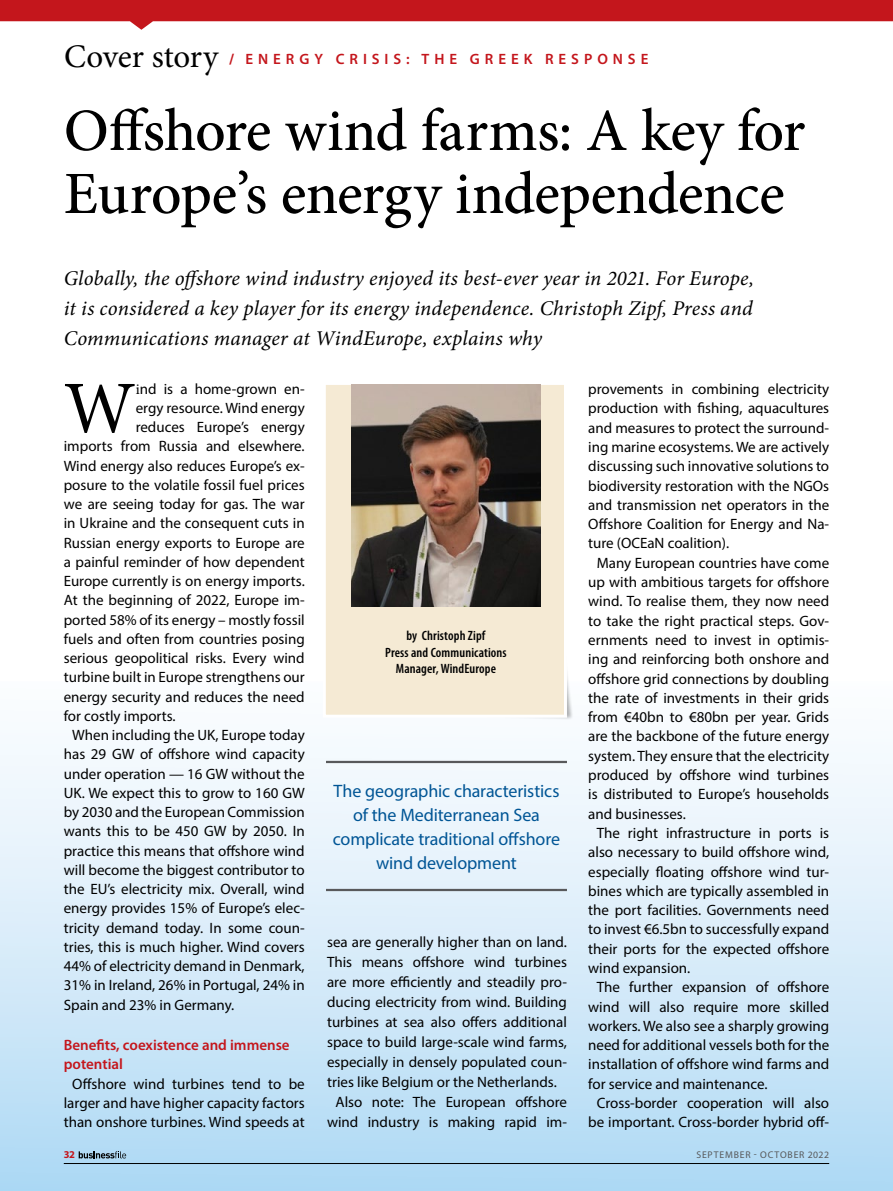
<style>
.page{position:relative;width:893px;height:1191px;background:#fff}
.page>*{position:absolute;margin:0;border:0;box-sizing:border-box;transform-origin:0 0}
.t1{font:74.1px "Minion Pro";color:#000}
.t2{font:500 60px/63px "Minion Pro";letter-spacing:-.015em;color:#000}
.t3{font:italic 21px/30px "Minion Pro";letter-spacing:.005em;color:#000;text-align:justify}
.t4{font:18px/24px "Myriad Pro";letter-spacing:-.005em;color:#005595;text-align:center}
.t5{font:15px/19.2px "Myriad Pro";color:#000;text-align:center}
.t6{font:600 15px "Myriad Pro";letter-spacing:.33em;color:#c4161c}
.t7{font:600 15px/19.2px "Myriad Pro";color:#c4161c}
.t8{font:600 condensed 13.5px/16.2px "Myriad Pro";letter-spacing:.01em;color:#000;text-align:center}
.t9{font:700 10.5px "Myriad Pro";color:#c4161c}
.t10{font:9.75px "Myriad Pro";letter-spacing:.08em;color:#58595b}
.s1{font-family:"Minion Pro";font-weight:400;font-size:33px;color:#000}
.s2{font-weight:700}
.s3{font-family:"Minion Pro"}
</style>
<div class="page">
<svg style="left:0;top:744px;width:893px;height:447px;background:#d4eaf9"></svg>
<hr style="left:64px;top:1163px;width:765px;height:1px;background:#000">
<svg style="left:79px;top:1151px;width:47px;height:7px"></svg>
<div style="left:325px;top:383px;width:249px;height:337px;background:#000;opacity:.3"></div>
<div style="left:323px;top:382px;width:244px;height:335px;background:#f5ead4;border:3px solid #fff"></div>
<img style="left:352px;top:385px;width:188px;height:222px">
<hr style="left:326px;top:761px;width:241px;height:2px;background:#58595b">
<hr style="left:326px;top:889px;width:241px;height:2px;background:#58595b">
<svg style="left:0;top:0;width:893px;height:30px"></svg>
<p class="t6" style="left:64px;top:49px;width:586px"><span class="s1">Cover story</span> <span class="s2">/</span> ENERGY CRISIS: THE GREEK RESPONSE</p>
<h2 class="t2" style="left:64px;top:99px;width:743px">Offshore wind farms: A key for<br>Europe’s energy independence</h2>
<h3 class="t3" style="left:64px;top:264px;width:692px">Globally, the offshore wind industry enjoyed its best-ever year in 2021. For Europe, it is considered a key player for its energy independence. Christoph Zipf, Press and Communications manager at WindEurope, explains why</h3>
<h1 class="t1" style="left:64px;top:359px;width:73px">W</h1>
<p class="t5" style="left:136px;top:379px;width:171px"><span class="s3">i</span>nd is a home-grown en-</p>
<p class="t5" style="left:136px;top:398px;width:171px">ergy resource. Wind energy</p>
<p class="t5" style="left:136px;top:417px;width:171px">reduces Europe’s energy</p>
<p class="t5" style="left:64px;top:436px;width:242px">imports from Russia and elsewhere.</p>
<p class="t5" style="left:64px;top:456px;width:242px">Wind energy also reduces Europe’s ex-</p>
<p class="t5" style="left:64px;top:475px;width:242px">posure to the volatile fossil fuel prices</p>
<p class="t5" style="left:64px;top:494px;width:242px">we are seeing today for gas. The war</p>
<p class="t5" style="left:64px;top:513px;width:242px">in Ukraine and the consequent cuts in</p>
<p class="t5" style="left:64px;top:533px;width:242px">Russian energy exports to Europe are</p>
<p class="t5" style="left:64px;top:552px;width:242px">a painful reminder of how dependent</p>
<p class="t5" style="left:64px;top:571px;width:242px">Europe currently is on energy imports.</p>
<p class="t5" style="left:64px;top:590px;width:242px">At the beginning of 2022, Europe im-</p>
<p class="t5" style="left:64px;top:610px;width:242px">ported 58% of its energy – mostly fossil</p>
<p class="t5" style="left:64px;top:629px;width:242px">fuels and often from countries posing</p>
<p class="t5" style="left:64px;top:648px;width:242px">serious geopolitical risks. Every wind</p>
<p class="t5" style="left:64px;top:667px;width:242px">turbine built in Europe strengthens our</p>
<p class="t5" style="left:64px;top:687px;width:242px">energy security and reduces the need</p>
<p class="t5" style="left:64px;top:706px;width:113px">for costly imports.</p>
<p class="t5" style="left:72px;top:725px;width:234px">When including the UK, Europe today</p>
<p class="t5" style="left:64px;top:744px;width:242px">has 29 GW of offshore wind capacity</p>
<p class="t5" style="left:64px;top:764px;width:242px">under operation — 16 GW without the</p>
<p class="t5" style="left:64px;top:783px;width:242px">UK. We expect this to grow to 160 GW</p>
<p class="t5" style="left:64px;top:802px;width:242px">by 2030 and the European Commission</p>
<p class="t5" style="left:64px;top:821px;width:242px">wants this to be 450 GW by 2050. In</p>
<p class="t5" style="left:64px;top:841px;width:242px">practice this means that offshore wind</p>
<p class="t5" style="left:64px;top:860px;width:242px">will become the biggest contributor to</p>
<p class="t5" style="left:64px;top:879px;width:242px">the EU’s electricity mix. Overall, wind</p>
<p class="t5" style="left:64px;top:898px;width:242px">energy provides 15% of Europe’s elec-</p>
<p class="t5" style="left:64px;top:917px;width:242px">tricity demand today. In some coun-</p>
<p class="t5" style="left:64px;top:937px;width:242px">tries, this is much higher. Wind covers</p>
<p class="t5" style="left:64px;top:956px;width:242px">44% of electricity demand in Denmark,</p>
<p class="t5" style="left:64px;top:975px;width:242px">31% in Ireland, 26% in Portugal, 24% in</p>
<p class="t5" style="left:64px;top:994px;width:172px">Spain and 23% in Germany.</p>
<p class="t7" style="left:64px;top:1035px;width:227px">Benefits, coexistence and immense potential</p>
<p class="t5" style="left:64px;top:1073px;width:242px">Offshore wind turbines tend to be larger and have higher capacity factors than onshore turbines. Wind speeds at</p>
<p class="t8" style="left:385px;top:628px;width:123px">by Christoph Zipf<br>Press and Communications<br>Manager, WindEurope</p>
<p class="t4" style="left:333px;top:778px;width:229px">The geographic characteristics of the Mediterranean Sea complicate traditional offshore wind development</p>
<p class="t5" style="left:327px;top:932px;width:241px">sea are generally higher than on land.</p>
<p class="t5" style="left:327px;top:952px;width:241px">This means offshore wind turbines</p>
<p class="t5" style="left:327px;top:972px;width:241px">are more efficiently and steadily pro-</p>
<p class="t5" style="left:327px;top:992px;width:241px">ducing electricity from wind. Building</p>
<p class="t5" style="left:327px;top:1012px;width:241px">turbines at sea also offers additional</p>
<p class="t5" style="left:327px;top:1032px;width:241px">space to build large-scale wind farms,</p>
<p class="t5" style="left:327px;top:1052px;width:241px">especially in densely populated coun-</p>
<p class="t5" style="left:327px;top:1072px;width:231px">tries like Belgium or the Netherlands.</p>
<p class="t5" style="left:336px;top:1092px;width:233px">Also note: The European offshore</p>
<p class="t5" style="left:327px;top:1112px;width:241px">wind industry is making rapid im-</p>
<p class="t5" style="left:588px;top:379px;width:242px">provements in combining electricity</p>
<p class="t5" style="left:588px;top:398px;width:242px">production with fishing, aquacultures</p>
<p class="t5" style="left:588px;top:418px;width:242px">and measures to protect the surround-</p>
<p class="t5" style="left:588px;top:437px;width:242px">ing marine ecosystems. We are actively</p>
<p class="t5" style="left:588px;top:456px;width:242px">discussing such innovative solutions to</p>
<p class="t5" style="left:588px;top:476px;width:242px">biodiversity restoration with the NGOs</p>
<p class="t5" style="left:588px;top:495px;width:242px">and transmission net operators in the</p>
<p class="t5" style="left:588px;top:514px;width:242px">Offshore Coalition for Energy and Na-</p>
<p class="t5" style="left:588px;top:533px;width:142px">ture (OCEaN coalition).</p>
<p class="t5" style="left:597px;top:553px;width:234px">Many European countries have come</p>
<p class="t5" style="left:588px;top:572px;width:242px">up with ambitious targets for offshore</p>
<p class="t5" style="left:588px;top:591px;width:242px">wind. To realise them, they now need</p>
<p class="t5" style="left:588px;top:611px;width:242px">to take the right practical steps. Gov-</p>
<p class="t5" style="left:588px;top:630px;width:242px">ernments need to invest in optimis-</p>
<p class="t5" style="left:588px;top:649px;width:242px">ing and reinforcing both onshore and</p>
<p class="t5" style="left:588px;top:668px;width:242px">offshore grid connections by doubling</p>
<p class="t5" style="left:588px;top:688px;width:242px">the rate of investments in their grids</p>
<p class="t5" style="left:588px;top:707px;width:242px">from €40bn to €80bn per year. Grids</p>
<p class="t5" style="left:588px;top:726px;width:242px">are the backbone of the future energy</p>
<p class="t5" style="left:588px;top:746px;width:242px">system. They ensure that the electricity</p>
<p class="t5" style="left:588px;top:765px;width:242px">produced by offshore wind turbines</p>
<p class="t5" style="left:588px;top:784px;width:242px">is distributed to Europe’s households</p>
<p class="t5" style="left:588px;top:803px;width:99px">and businesses.</p>
<p class="t5" style="left:597px;top:823px;width:234px">The right infrastructure in ports is</p>
<p class="t5" style="left:588px;top:842px;width:242px">also necessary to build offshore wind,</p>
<p class="t5" style="left:588px;top:861px;width:242px">especially floating offshore wind tur-</p>
<p class="t5" style="left:588px;top:881px;width:242px">bines which are typically assembled in</p>
<p class="t5" style="left:588px;top:900px;width:242px">the port facilities. Governments need</p>
<p class="t5" style="left:588px;top:919px;width:242px">to invest €6.5bn to successfully expand</p>
<p class="t5" style="left:588px;top:938px;width:242px">their ports for the expected offshore</p>
<p class="t5" style="left:588px;top:958px;width:104px">wind expansion.</p>
<p class="t5" style="left:597px;top:977px;width:234px">The further expansion of offshore</p>
<p class="t5" style="left:588px;top:996px;width:242px">wind will also require more skilled</p>
<p class="t5" style="left:588px;top:1016px;width:242px">workers. We also see a sharply growing</p>
<p class="t5" style="left:588px;top:1035px;width:242px">need for additional vessels both for the</p>
<p class="t5" style="left:588px;top:1054px;width:242px">installation of offshore wind farms and</p>
<p class="t5" style="left:588px;top:1074px;width:181px">for service and maintenance.</p>
<p class="t5" style="left:597px;top:1093px;width:234px">Cross-border cooperation will also</p>
<p class="t5" style="left:588px;top:1112px;width:242px">be important. Cross-border hybrid off-</p>
<p class="t9" style="left:64px;top:1148px;width:13px">32</p>
<p class="t10" style="left:696px;top:1149px;width:134px">SEPTEMBER - OCTOBER 2022</p>
</div>
